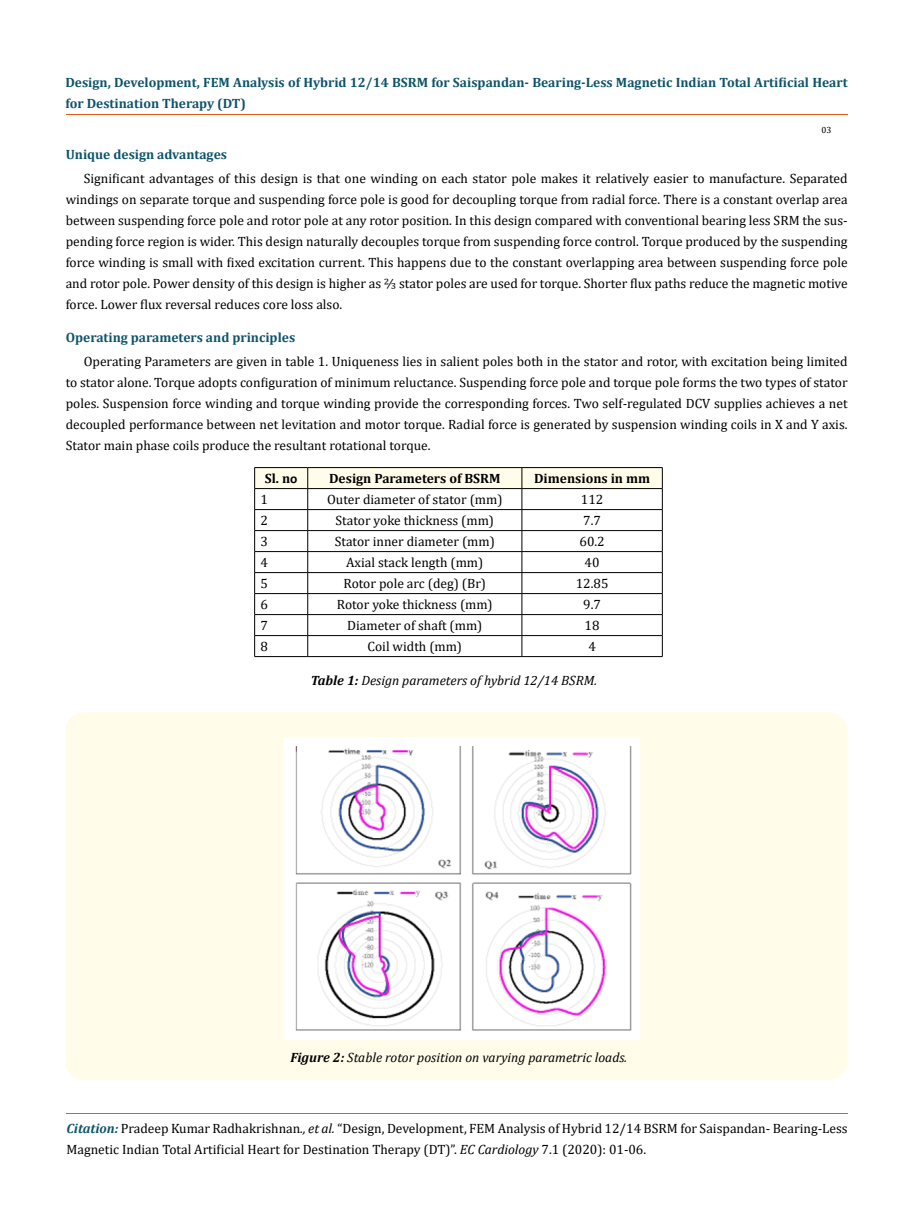
<style>
.page{position:relative;width:917px;height:1224px;background:#fff}
.page>*{position:absolute;margin:0;border:0;box-sizing:border-box;transform-origin:0 0}
.t1{font:13.5px/21px "Cambria";color:#000;text-align:justify}
.t2{font:700 13.5px/21px "Cambria";color:#0e546a}
.t3{font:italic 13.5px "Cambria";color:#000}
.t4{font:700 13.5px "Cambria";color:#000}
.t5{font:9px "Cambria";color:#000}
.s1{font-family:"Calibri"}
.s2{font-weight:700}
.s3{font-weight:700;font-style:italic;color:#0e546a}
.s4{font-style:italic}
</style>
<div class="page">
<hr style="left:66px;top:115px;width:781px;height:1px;background:#e05d1a">
<hr style="left:66px;top:1113px;width:781px;height:1px;background:#e05d1a">
<hr style="left:254px;top:467px;width:54px;height:1px;background:#000">
<hr style="left:308px;top:467px;width:214px;height:1px;background:#000">
<hr style="left:522px;top:467px;width:140px;height:1px;background:#000">
<svg style="left:254px;top:468px;width:409px;height:188px"></svg>
<hr style="left:254px;top:656px;width:54px;height:1px;background:#000">
<hr style="left:308px;top:656px;width:214px;height:1px;background:#000">
<hr style="left:522px;top:656px;width:140px;height:1px;background:#000">
<div style="left:261px;top:493px;width:41px;height:14px;background:#fff"></div>
<div style="left:314px;top:493px;width:202px;height:14px;background:#fff"></div>
<div style="left:528px;top:493px;width:128px;height:14px;background:#fff"></div>
<div style="left:261px;top:514px;width:41px;height:14px;background:#fff"></div>
<div style="left:314px;top:514px;width:202px;height:14px;background:#fff"></div>
<div style="left:528px;top:514px;width:128px;height:14px;background:#fff"></div>
<div style="left:261px;top:535px;width:41px;height:14px;background:#fff"></div>
<div style="left:314px;top:535px;width:202px;height:14px;background:#fff"></div>
<div style="left:528px;top:535px;width:128px;height:14px;background:#fff"></div>
<div style="left:261px;top:556px;width:41px;height:14px;background:#fff"></div>
<div style="left:314px;top:556px;width:202px;height:14px;background:#fff"></div>
<div style="left:528px;top:556px;width:128px;height:14px;background:#fff"></div>
<div style="left:261px;top:577px;width:41px;height:14px;background:#fff"></div>
<div style="left:314px;top:577px;width:202px;height:14px;background:#fff"></div>
<div style="left:528px;top:577px;width:128px;height:14px;background:#fff"></div>
<div style="left:261px;top:598px;width:41px;height:14px;background:#fff"></div>
<div style="left:314px;top:598px;width:202px;height:14px;background:#fff"></div>
<div style="left:528px;top:598px;width:128px;height:14px;background:#fff"></div>
<div style="left:261px;top:619px;width:41px;height:14px;background:#fff"></div>
<div style="left:314px;top:619px;width:202px;height:14px;background:#fff"></div>
<div style="left:528px;top:619px;width:128px;height:14px;background:#fff"></div>
<div style="left:261px;top:640px;width:41px;height:14px;background:#fff"></div>
<div style="left:314px;top:640px;width:202px;height:14px;background:#fff"></div>
<div style="left:528px;top:640px;width:128px;height:14px;background:#fff"></div>
<div style="left:65px;top:712px;width:782px;height:368px;background:#fffde9;border-radius:18px"></div>
<img style="left:284px;top:738px;width:355px;height:301px">
<p class="t2" style="left:65px;top:71px;width:783px">Design, Development, FEM Analysis of Hybrid 12/14 BSRM for Saispandan- Bearing-Less Magnetic Indian Total Artificial Heart for Destination Therapy (DT)</p>
<p class="t5" style="left:821px;top:124px;width:11px">03</p>
<p class="t2" style="left:66px;top:144px;width:163px">Unique design advantages</p>
<p class="t1" style="left:66px;top:168px;width:783px;text-indent:18px">Significant advantages of this design is that one winding on each stator pole makes it relatively easier to manufacture. Separated windings on separate torque and suspending force pole is good for decoupling torque from radial force. There is a constant overlap area between suspending force pole and rotor pole at any rotor position. In this design compared with conventional bearing less SRM the sus&shy;pending force region is wider. This design naturally decouples torque from suspending force control. Torque produced by the suspending force winding is small with fixed excitation current. This happens due to the constant overlapping area between suspending force pole and rotor pole. Power density of this design is higher as ⅔ stator poles are used for torque. Shorter flux paths reduce the magnetic motive force. Lower flux reversal reduces core loss also.</p>
<p class="t2" style="left:66px;top:327px;width:231px">Operating parameters and principles</p>
<p class="t1" style="left:66px;top:351px;width:783px;text-indent:18px">Operating Parameters are given in table 1. Uniqueness lies in salient poles both in the stator and rotor, with excitation being limited to stator alone. Torque adopts configuration of minimum reluctance. Suspending force pole and torque pole forms the two types of stator poles. Suspension force winding and torque winding provide the corresponding forces. Two self-regulated DCV supplies achieves a net decoupled performance between net levitation and motor torque. Radial force is generated by suspension winding coils in X and Y axis.<br>Stator main phase coils produce the resultant rotational torque.</p>
<p class="t4" style="left:265px;top:468px;width:34px">Sl. n<span class="s1">o</span></p>
<p class="t4" style="left:329px;top:468px;width:173px">Design Parameters of BSRM</p>
<p class="t4" style="left:534px;top:468px;width:117px">Dimensions in mm</p>
<p class="t1" style="left:261px;top:488px;width:9px">1</p>
<p class="t1" style="left:327px;top:488px;width:177px">Outer diameter of stator (mm)</p>
<p class="t1" style="left:581px;top:488px;width:24px">112</p>
<p class="t1" style="left:261px;top:509px;width:9px">2</p>
<p class="t1" style="left:335px;top:509px;width:160px">Stator yoke thickness (mm)</p>
<p class="t1" style="left:583px;top:509px;width:19px">7.7</p>
<p class="t1" style="left:261px;top:530px;width:9px">3</p>
<p class="t1" style="left:335px;top:530px;width:162px">Stator inner diameter (mm)</p>
<p class="t1" style="left:579px;top:530px;width:27px">60.2</p>
<p class="t1" style="left:261px;top:551px;width:9px">4</p>
<p class="t1" style="left:346px;top:551px;width:139px">Axial stack length (mm)</p>
<p class="t1" style="left:584px;top:551px;width:16px">40</p>
<p class="t1" style="left:261px;top:572px;width:9px">5</p>
<p class="t1" style="left:343px;top:572px;width:144px">Rotor pole arc (deg) (Br)</p>
<p class="t1" style="left:575px;top:572px;width:34px">12.85</p>
<p class="t1" style="left:261px;top:593px;width:9px">6</p>
<p class="t1" style="left:337px;top:593px;width:157px">Rotor yoke thickness (mm)</p>
<p class="t1" style="left:583px;top:593px;width:19px">9.7</p>
<p class="t1" style="left:261px;top:614px;width:9px">7</p>
<p class="t1" style="left:347px;top:614px;width:137px">Diameter of shaft (mm)</p>
<p class="t1" style="left:584px;top:614px;width:16px">18</p>
<p class="t1" style="left:261px;top:635px;width:9px">8</p>
<p class="t1" style="left:367px;top:635px;width:96px">Coil width (mm)</p>
<p class="t1" style="left:588px;top:635px;width:9px">4</p>
<p class="t3" style="left:311px;top:671px;width:288px"><span class="s2">Table 1:</span> Design parameters of hybrid 12/14 BSRM.</p>
<p class="t3" style="left:290px;top:1048px;width:338px"><span class="s2">Figure 2:</span> Stable rotor position on varying parametric loads.</p>
<p class="t1" style="left:66px;top:1118px;width:782px"><span class="s3">Citation:</span> Pradeep Kumar Radhakrishnan<span class="s4">., et al.</span> “Design, Development, FEM Analysis of Hybrid 12/14 BSRM for Saispandan- Bearing-Less<br>Magnetic Indian Total Artificial Heart for Destination Therapy (DT)”. <span class="s4">EC Cardiology</span> 7.1 (2020): 01-06.</p>
</div>
